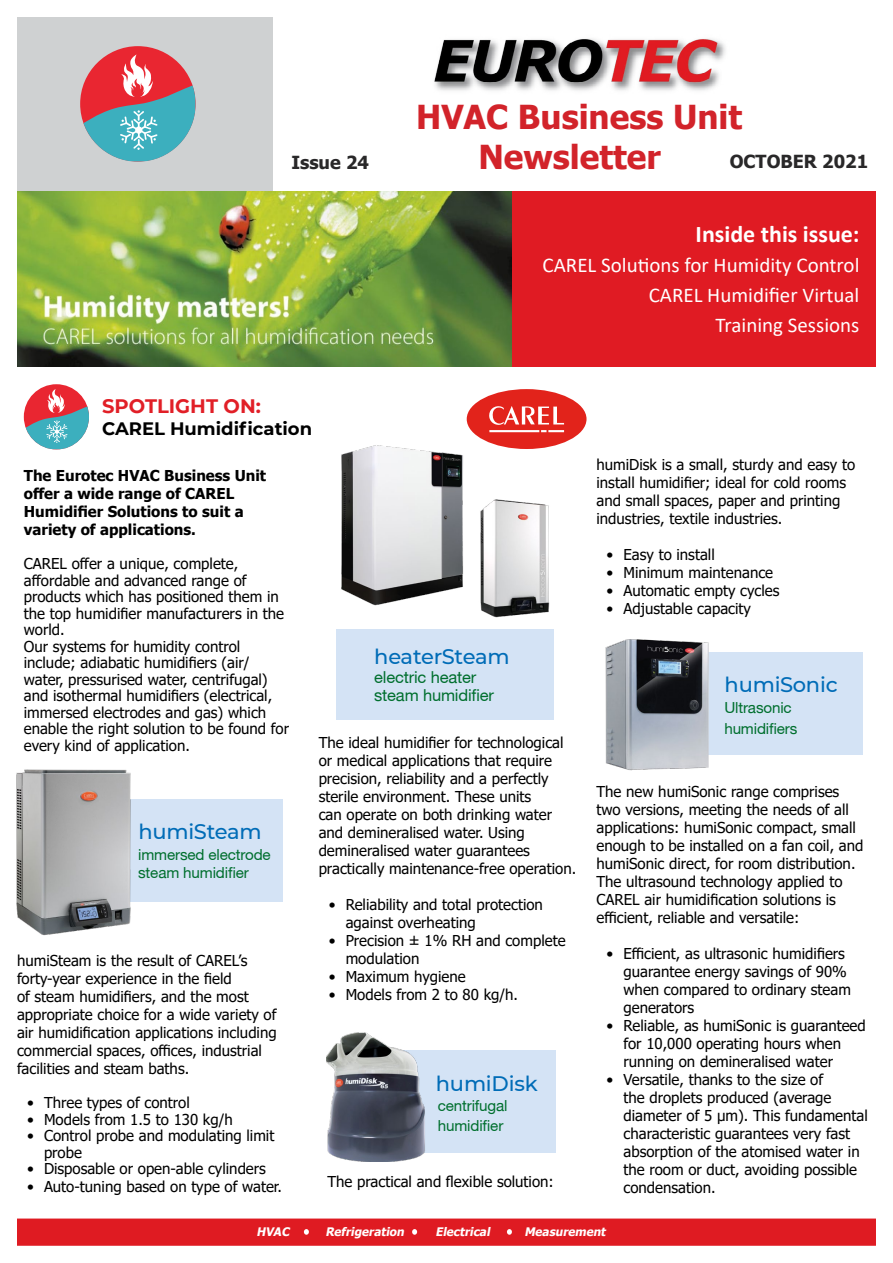
<style>
.page{position:relative;width:893px;height:1263px;background:#fff}
.page>*{position:absolute;margin:0;border:0;box-sizing:border-box;transform-origin:0 0}
.t1{font:700 33px/39.6px "Tahoma";color:#d2232a;text-align:center}
.t2{font:700 24px "Calibri";color:#fff}
.t3{font:21px/30px "Calibri";color:#fff;text-align:right}
.t4{font:500 21px "Montserrat";letter-spacing:-.01em;color:#006cb7}
.t5{font:700 19.5px "Montserrat";color:#e11f27}
.t6{font:700 18px "Montserrat";color:#000}
.t7{font:700 18px "Tahoma";color:#292829}
.t8{font:16.5px/18px "Helvetica Neue";letter-spacing:-.01em;color:#006f2e}
.t9{font:15.3px/18px "Helvetica Neue";letter-spacing:-.01em;color:#006f2e}
.t10{font:15px/18px "Tahoma";color:#000}
.t11{font:700 15px/18px "Tahoma";color:#000}
.t12{font:italic 700 11.85px "Tahoma";color:#fff}
</style>
<div class="page">
<div style="left:109px;top:799px;width:174px;height:102px;background:#d4e3f5"></div>
<div style="left:689px;top:653px;width:174px;height:102px;background:#d4e3f5"></div>
<div style="left:382px;top:1050px;width:174px;height:102px;background:#d4e3f5"></div>
<div style="left:336px;top:629px;width:218px;height:90px;background:#d4e3f5"></div>
<div style="left:17px;top:17px;width:256px;height:350px;background:#cfd1d2"></div>
<div style="left:17px;top:1218px;width:859px;height:28px;background:#df1b22;border:2px solid #df1b22"></div>
<img style="left:434px;top:38px;width:292px;height:53px">
<div style="left:80px;top:46px;width:116px;height:116px;background:#e92631;border-radius:50%"></div>
<svg style="left:80px;top:54px;width:116px;height:108px"></svg>
<svg style="left:304px;top:1229px;width:5px;height:6px"></svg>
<svg style="left:412px;top:1229px;width:5px;height:6px"></svg>
<svg style="left:507px;top:1229px;width:5px;height:6px"></svg>
<div style="left:24px;top:384px;width:65px;height:65px;background:#e92631;border-radius:50%"></div>
<svg style="left:24px;top:389px;width:65px;height:60px"></svg>
<img style="left:17px;top:192px;width:495px;height:175px">
<div style="left:512px;top:192px;width:364px;height:175px;background:#e01b23"></div>
<div style="left:467px;top:389px;width:119px;height:60px;background:#e2231b;border-radius:50%"></div>
<svg style="left:489px;top:406px;width:75px;height:26px"></svg>
<img style="left:341px;top:436px;width:217px;height:182px">
<img style="left:16px;top:769px;width:129px;height:167px">
<img style="left:326px;top:1032px;width:109px;height:130px">
<img style="left:605px;top:639px;width:107px;height:132px">
<h1 class="t1" style="left:416px;top:99px;width:328px">HVAC Business Unit<br>Newsletter</h1>
<p class="t7" style="left:291px;top:149px;width:79px">Issue 24</p>
<p class="t7" style="left:730px;top:149px;width:140px">OCTOBER 2021</p>
<h3 class="t5" style="left:102px;top:392px;width:160px">SPOTLIGHT ON:</h3>
<p class="t6" style="left:102px;top:415px;width:212px">CAREL Humidification</p>
<h2 class="t2" style="left:696px;top:217px;width:165px">Inside this issue:</h2>
<h3 class="t3" style="left:543px;top:249px;width:318px">CAREL Solutions for Humidity Control<br>CAREL Humidifier Virtual<br>Training Sessions</h3>
<p class="t11" style="left:24px;top:467px;width:244px">The Eurotec HVAC Business Unit offer a wide range of CAREL<br>Humidifier Solutions to suit a variety of applications.</p>
<p class="t10" style="left:24px;top:556px;width:267px;line-height:16.5px">CAREL offer a unique, complete, affordable and advanced range of products which has positioned them in the top humidifier manufacturers in the world.<br>Our systems for humidity control include; adiabatic humidifiers (air/ water, pressurised water, centrifugal) and isothermal humidifiers (electrical, immersed electrodes and gas) which enable the right solution to be found for every kind of application.</p>
<h3 class="t4" style="left:138px;top:817px;width:125px">humiSteam</h3>
<p class="t9" style="left:138px;top:845px;width:134px">immersed electrode steam humidifier</p>
<p class="t10" style="left:17px;top:952px;width:261px">humiSteam is the result of CAREL’s forty-year experience in the field<br>of steam humidifiers, and the most appropriate choice for a wide variety of air humidification applications including commercial spaces, offices, industrial facilities and steam baths.</p>
<p class="t10" style="left:27px;top:1095px;width:164px">• Three types of control</p>
<p class="t10" style="left:27px;top:1111px;width:207px">• Models from 1.5 to 130 kg/h</p>
<p class="t10" style="left:44px;top:1128px;width:232px;line-height:16.5px;text-indent:-17px">• Control probe and modulating limit probe</p>
<p class="t10" style="left:27px;top:1161px;width:240px">• Disposable or open-able cylinders</p>
<p class="t10" style="left:27px;top:1179px;width:256px">• Auto-tuning based on type of water.</p>
<h3 class="t4" style="left:374px;top:642px;width:137px">heaterSteam</h3>
<p class="t8" style="left:374px;top:668px;width:121px">electric heater steam humidifier</p>
<p class="t10" style="left:319px;top:734px;width:259px">The ideal humidifier for technological or medical applications that require precision, reliability and a perfectly sterile environment. These units<br>can operate on both drinking water and demineralised water. Using demineralised water guarantees practically maintenance-free operation.</p>
<p class="t10" style="left:346px;top:896px;width:199px;text-indent:-17px">• Reliability and total protection against overheating</p>
<p class="t10" style="left:346px;top:932px;width:221px;text-indent:-17px">• Precision ± 1% RH and complete modulation</p>
<p class="t10" style="left:329px;top:968px;width:139px">• Maximum hygiene</p>
<p class="t10" style="left:329px;top:986px;width:191px">• Models from 2 to 80 kg/h.</p>
<h3 class="t4" style="left:436px;top:1069px;width:103px">humiDisk</h3>
<p class="t9" style="left:438px;top:1096px;width:71px;line-height:19.5px">centrifugal humidifier</p>
<p class="t10" style="left:327px;top:1174px;width:228px">The practical and flexible solution:</p>
<p class="t10" style="left:596px;top:456px;width:260px">humiDisk is a small, sturdy and easy to install humidifier; ideal for cold rooms and small spaces, paper and printing industries, textile industries.</p>
<p class="t10" style="left:606px;top:546px;width:110px">• Easy to install</p>
<p class="t10" style="left:606px;top:564px;width:168px">• Minimum maintenance</p>
<p class="t10" style="left:606px;top:582px;width:174px">• Automatic empty cycles</p>
<p class="t10" style="left:606px;top:600px;width:146px">• Adjustable capacity</p>
<h3 class="t4" style="left:725px;top:670px;width:115px">humiSonic</h3>
<p class="t9" style="left:724px;top:697px;width:75px;line-height:21px">Ultrasonic humidifiers</p>
<p class="t10" style="left:596px;top:783px;width:268px">The new humiSonic range comprises two versions, meeting the needs of all applications: humiSonic compact, small enough to be installed on a fan coil, and humiSonic direct, for room distribution.<br>The ultrasound technology applied to CAREL air humidification solutions is efficient, reliable and versatile:</p>
<p class="t10" style="left:623px;top:945px;width:229px;text-indent:-17px">• Efficient, as ultrasonic humidifiers guarantee energy savings of 90% when compared to ordinary steam generators</p>
<p class="t10" style="left:623px;top:1017px;width:244px;text-indent:-17px">• Reliable, as humiSonic is guaranteed for 10,000 operating hours when running on demineralised water</p>
<p class="t10" style="left:623px;top:1071px;width:246px;text-indent:-17px">• Versatile, thanks to the size of<br>the droplets produced (average diameter of 5 µm). This fundamental characteristic guarantees very fast absorption of the atomised water in the room or duct, avoiding possible condensation.</p>
<p class="t12" style="left:256px;top:1223px;width:37px">HVAC</p>
<p class="t12" style="left:325px;top:1223px;width:83px">Refrigeration</p>
<p class="t12" style="left:435px;top:1223px;width:59px">Electrical</p>
<p class="t12" style="left:524px;top:1223px;width:86px">Measurement</p>
</div>
